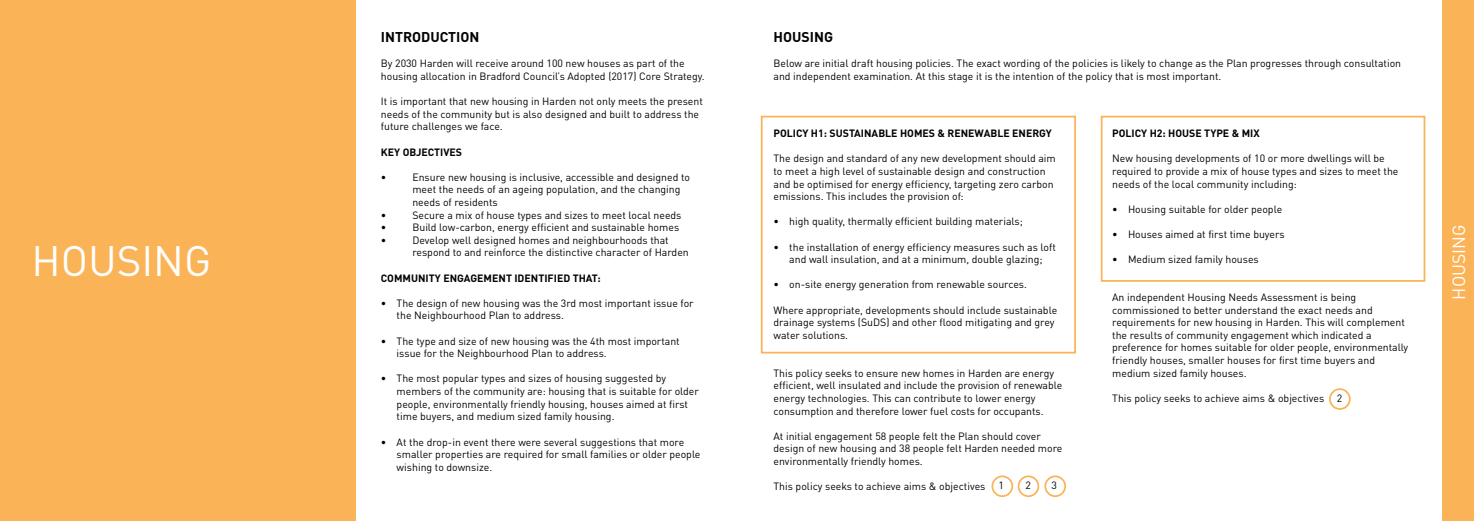
<style>
.page{position:relative;width:1474px;height:521px;background:#fff}
.page>*{position:absolute;margin:0;border:0;box-sizing:border-box;transform-origin:0 0}
.t1{font:42px "DINOT";color:#fff}
.t2{font:17.5px "DINOT";color:#fff}
.t3{font:700 14px "DINOT";color:#000}
.t4{font:10.5px/12.6px "DINOT";color:#000}
.t5{font:700 10.5px "DINOT";color:#000}
</style>
<div class="page">
<div style="left:0;top:0;width:356px;height:521px;background:#fbb357"></div>
<div style="left:760px;top:116px;width:315px;height:237px;border:2px solid #fbb357"></div>
<div style="left:1442px;top:0;width:31px;height:521px;background:#fbb357"></div>
<div style="left:991px;top:475px;width:22px;height:22px;border:2px solid #fbb357;border-radius:50%"></div>
<div style="left:1044px;top:475px;width:22px;height:22px;border:2px solid #fbb357;border-radius:50%"></div>
<div style="left:1017px;top:475px;width:22px;height:22px;border:2px solid #fbb357;border-radius:50%"></div>
<div style="left:1100px;top:116px;width:325px;height:166px;border:2px solid #fbb357"></div>
<div style="left:1328px;top:388px;width:22px;height:22px;border:2px solid #fbb357;border-radius:50%"></div>
<h1 class="t1" style="left:32px;top:234px;width:181px">HOUSING</h1>
<h3 class="t3" style="left:381px;top:28px;width:100px">INTRODUCTION</h3>
<p class="t4" style="left:381px;top:57px;width:325px">By 2030 Harden will receive around 100 new houses as part of the housing allocation in Bradford Council’s Adopted (2017) Core Strategy.</p>
<p class="t4" style="left:381px;top:95px;width:323px">It is important that new housing in Harden not only meets the present needs of the community but is also designed and built to address the future challenges we face.</p>
<p class="t5" style="left:381px;top:145px;width:83px">KEY OBJECTIVES</p>
<p class="t4" style="left:381px;top:171px;width:7px">•</p>
<p class="t4" style="left:412px;top:171px;width:279px">Ensure new housing is inclusive, accessible and designed to meet the needs of an ageing population, and the changing needs of residents</p>
<p class="t4" style="left:381px;top:208px;width:7px">•</p>
<p class="t4" style="left:412px;top:208px;width:270px">Secure a mix of house types and sizes to meet local needs</p>
<p class="t4" style="left:381px;top:221px;width:7px">•</p>
<p class="t4" style="left:412px;top:221px;width:268px">Build low-carbon, energy efficient and sustainable homes</p>
<p class="t4" style="left:381px;top:234px;width:7px">•</p>
<p class="t4" style="left:412px;top:234px;width:278px">Develop well designed homes and neighbourhoods that respond to and reinforce the distinctive character of Harden</p>
<p class="t5" style="left:381px;top:271px;width:221px">COMMUNITY ENGAGEMENT IDENTIFIED THAT:</p>
<p class="t4" style="left:396px;top:297px;width:298px;text-indent:-16px">• The design of new housing was the 3rd most important issue for the Neighbourhood Plan to address.</p>
<p class="t4" style="left:396px;top:334px;width:284px;text-indent:-16px">• The type and size of new housing was the 4th most important issue for the Neighbourhood Plan to address.</p>
<p class="t4" style="left:396px;top:372px;width:304px;text-indent:-16px">• The most popular types and sizes of housing suggested by members of the community are: housing that is suitable for older people, environmentally friendly housing, houses aimed at first time buyers, and medium sized family housing.</p>
<p class="t4" style="left:396px;top:435px;width:305px;text-indent:-16px">• At the drop-in event there were several suggestions that more smaller properties are required for small families or older people wishing to downsize.</p>
<h3 class="t3" style="left:773px;top:28px;width:61px">HOUSING</h3>
<p class="t4" style="left:773px;top:57px;width:629px">Below are initial draft housing policies. The exact wording of the policies is likely to change as the Plan progresses through consultation and independent examination. At this stage it is the intention of the policy that is most important.</p>
<p class="t5" style="left:773px;top:127px;width:280px">POLICY H1: SUSTAINABLE HOMES &amp; RENEWABLE ENERGY</p>
<p class="t4" style="left:773px;top:152px;width:284px">The design and standard of any new development should aim to meet a high level of sustainable design and construction and be optimised for energy efficiency, targeting zero carbon emissions. This includes the provision of:</p>
<p class="t4" style="left:773px;top:215px;width:251px">• high quality, thermally efficient building materials;</p>
<p class="t4" style="left:773px;top:240px;width:284px;text-align:center">• the installation of energy efficiency measures such as loft and wall insulation, and at a minimum, double glazing;</p>
<p class="t4" style="left:773px;top:278px;width:255px">• on-site energy generation from renewable sources.</p>
<p class="t4" style="left:773px;top:303px;width:285px">Where appropriate, developments should include sustainable drainage systems (SuDS) and other flood mitigating and grey water solutions.</p>
<p class="t4" style="left:773px;top:366px;width:290px">This policy seeks to ensure new homes in Harden are energy efficient, well insulated and include the provision of renewable energy technologies. This can contribute to lower energy consumption and therefore lower fuel costs for occupants.</p>
<p class="t4" style="left:773px;top:429px;width:290px">At initial engagement 58 people felt the Plan should cover design of new housing and 38 people felt Harden needed more environmentally friendly homes.</p>
<p class="t4" style="left:773px;top:480px;width:213px">This policy seeks to achieve aims &amp; objectives</p>
<p class="t4" style="left:998px;top:479px;width:7px">1</p>
<p class="t4" style="left:1025px;top:479px;width:7px">2</p>
<p class="t4" style="left:1051px;top:479px;width:7px">3</p>
<p class="t5" style="left:1112px;top:127px;width:149px">POLICY H2: HOUSE TYPE &amp; MIX</p>
<p class="t4" style="left:1112px;top:152px;width:288px">New housing developments of 10 or more dwellings will be required to provide a mix of house types and sizes to meet the needs of the local community including:</p>
<p class="t4" style="left:1112px;top:203px;width:171px">• Housing suitable for older people</p>
<p class="t4" style="left:1112px;top:228px;width:174px">• Houses aimed at first time buyers</p>
<p class="t4" style="left:1112px;top:253px;width:148px">• Medium sized family houses</p>
<p class="t4" style="left:1112px;top:291px;width:297px">An independent Housing Needs Assessment is being commissioned to better understand the exact needs and requirements for new housing in Harden. This will complement the results of community engagement which indicated a preference for homes suitable for older people, environmentally friendly houses, smaller houses for first time buyers and medium sized family houses.</p>
<p class="t4" style="left:1112px;top:392px;width:213px">This policy seeks to achieve aims &amp; objectives</p>
<p class="t4" style="left:1336px;top:392px;width:7px">2</p>
<h2 class="t2" style="left:1447px;top:300px;width:76px;rotate:-90deg">HOUSING</h2>
</div>
